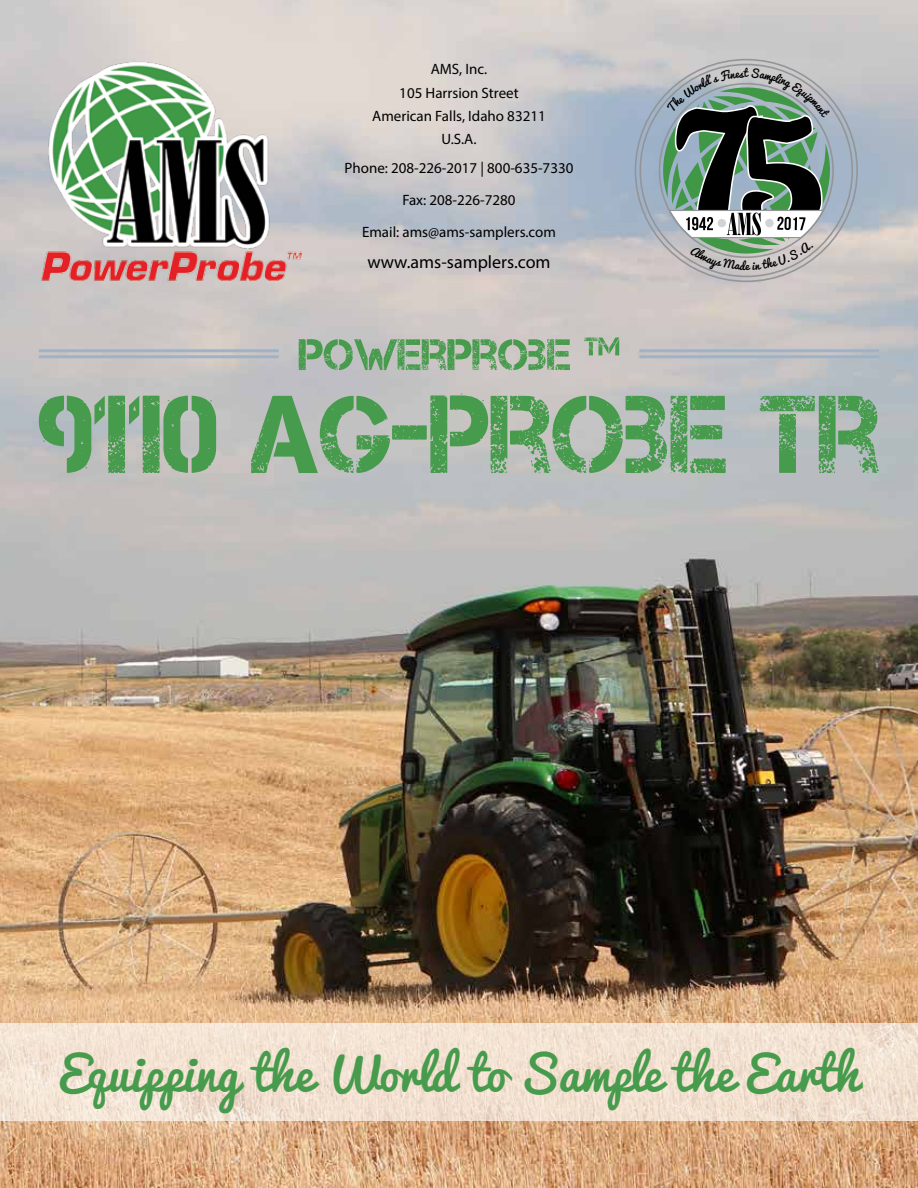
<style>
.page{position:relative;width:918px;height:1188px;background:#fff}
.page>*{position:absolute;margin:0;border:0;box-sizing:border-box;transform-origin:0 0}
.t1{font:47.25px "Pacifico";color:#479b4c}
.t2{font:18px "Myriad Pro";color:#000}
.t3{font:15px/23.2px "Myriad Pro";color:#000;text-align:center}
</style>
<div class="page">
<img style="left:0;top:0;width:918px;height:1188px">
<img style="left:39px;top:58px;width:266px;height:225px">
<svg style="left:0;top:1023px;width:918px;height:97px;background:#f2e1d2"></svg>
<svg style="left:39px;top:394px;width:840px;height:79px;background:#89af8c"></svg>
<svg style="left:299px;top:338px;width:320px;height:32px;background:#91b290"></svg>
<hr style="left:39px;top:355px;width:240px;height:3px;background:#9eb3c7">
<hr style="left:39px;top:349px;width:240px;height:3px;background:#9eb3c7">
<hr style="left:639px;top:355px;width:240px;height:3px;background:#9eb3c7">
<hr style="left:639px;top:349px;width:240px;height:3px;background:#9eb3c7">
<svg style="left:656px;top:68px;width:181px;height:202px;background:#82918a"></svg>
<p class="t3" style="left:372px;top:57px;width:175px">AMS, Inc.<br>105 Harrsion Street<br>American Falls, Idaho 83211<br>U.S.A.</p>
<p class="t3" style="left:345px;top:151px;width:230px;line-height:32px">Phone: 208-226-2017 | 800-635-7330<br>Fax: 208-226-7280<br>Email: ams@ams-samplers.com</p>
<p class="t2" style="left:367px;top:251px;width:185px">www.ams-samplers.com</p>
<h1 class="t1" style="left:58px;top:1032px;width:803px">Equipping the World to Sample the Earth</h1>
</div>
